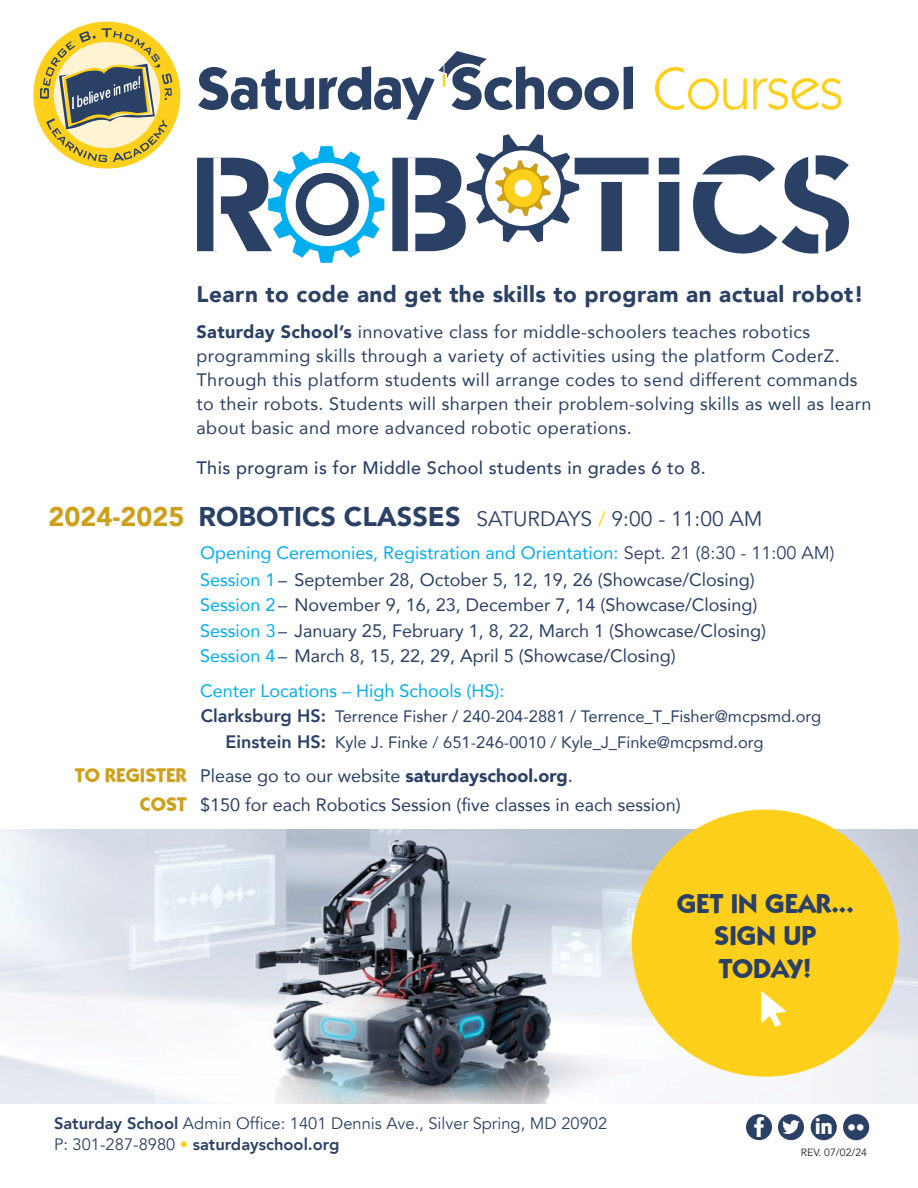
<style>
.page{position:relative;width:918px;height:1188px;background:#fff}
.page>*{position:absolute;margin:0;border:0;box-sizing:border-box;transform-origin:0 0}
.t1{font:700 60px "ITC Kabel Std";color:#2b4065}
.t2{font:700 27px/32.4px "ITC Kabel Std";color:#2b4065;text-align:center}
.t3{font:900 26.25px "Avenir";color:#fff}
.t4{font:800 24.3px "Barlow";color:#fff}
.t5{font:900 22.5px "Avenir";letter-spacing:.02em;color:#2b4065}
.t6{font:800 21.3px "Barlow";color:#fff}
.t7{font:21px "Avenir";color:#2b4065}
.t8{font:18px/25.5px "Avenir";color:#2b4065}
.t9{font:18px/24px "Avenir";letter-spacing:.02em;color:#2b4065}
.t10{font:18px "Avenir";color:#00aeef}
.t11{font:500 18px "Avenir";letter-spacing:.02em;color:#2b4065}
.t12{font:16.5px "Avenir";color:#2b4065}
.t13{font:16.5px "Avenir";color:#2b4065}
.t14{font:800 16.5px "Avenir";color:#2b4065}
.t15{font:10.5px "Avenir";color:#231f20}
.s1{font-weight:400;color:#fed01c}
.s2{font-weight:900}
.s3{font-weight:900;font-size:27px;color:#ce9f18}
.s4{font-weight:900;font-size:27px}
.s5{color:#fed01c}
.s6{color:#2b4065}
.s7{color:#00aeef}
.s8{font-weight:800;font-size:18px}
.s9{font-style:inherit}
.s10{font-family:"ITC Kabel Std";font-weight:700;font-size:19.5px;color:#ce9f18}
.s11{font-weight:800}
.s12{font-weight:400}
</style>
<div class="page">
<img style="left:0;top:829px;width:918px;height:274px">
<div style="left:778px;top:1114px;width:26px;height:26px;background:#2b4065;border-radius:50%"></div>
<div style="left:746px;top:1114px;width:26px;height:26px;background:#2b4065;border-radius:50%"></div>
<div style="left:811px;top:1114px;width:26px;height:26px;background:#2b4065;border-radius:50%"></div>
<div style="left:843px;top:1114px;width:26px;height:26px;background:#2b4065;border-radius:50%"></div>
<svg style="left:782px;top:1120px;width:18px;height:14px"></svg>
<div style="left:632px;top:810px;width:267px;height:267px;background:#fed01c;border-radius:50%"></div>
<svg style="left:761px;top:991px;width:26px;height:36px"></svg>
<svg style="left:438px;top:51px;width:49px;height:36px"></svg>
<svg style="left:197px;top:146px;width:187px;height:117px"></svg>
<svg style="left:392px;top:134px;width:457px;height:120px"></svg>
<div style="left:213px;top:158px;width:8px;height:93px;background:#fff"></div>
<div style="left:408px;top:158px;width:7px;height:93px;background:#fff"></div>
<div style="left:575px;top:174px;width:167px;height:8px;background:#fff"></div>
<div style="left:808px;top:155px;width:8px;height:31px;background:#fff"></div>
<div style="left:818px;top:231px;width:8px;height:23px;background:#fff"></div>
<div style="left:33px;top:22px;width:147px;height:147px;background:#fed01c;border-radius:50%"></div>
<svg style="left:40px;top:28px;width:132px;height:134px"></svg>
<p class="t1" style="left:197px;top:52px;width:648px">Saturday School <span class="s1">Courses</span></p>
<p class="t5" style="left:197px;top:274px;width:669px">Learn to code and get the skills to program an actual robot!</p>
<p class="t9" style="left:197px;top:319px;width:676px"><span class="s2">Saturday School’s</span> innovative class for middle-schoolers teaches robotics programming skills through a variety of activities using the platform CoderZ.<br>Through this platform students will arrange codes to send different commands to their robots. Students will sharpen their problem-solving skills as well as learn about basic and more advanced robotic operations.</p>
<p class="t11" style="left:197px;top:452px;width:511px">This program is for Middle School students in grades 6 to 8.</p>
<p class="t7" style="left:49px;top:506px;width:716px"><span class="s3">2024-2025</span> <span class="s4">ROBOTICS CLASSES</span> SATURDAYS <span class="s5">/</span> 9:00 - 11:00 AM</p>
<p class="t10" style="left:200px;top:538px;width:636px">Opening Ceremonies, Registration and Orientation: <span class="s6">Sept. 21 (8:30 - 11:00 AM)</span></p>
<p class="t8" style="left:200px;top:566px;width:559px"><span class="s7">Session 1</span> – September 28, October 5, 12, 19, 26 (Showcase/Closing)<br><span class="s7">Session 2</span> – November 9, 16, 23, December 7, 14 (Showcase/Closing)</p>
<p class="t8" style="left:200px;top:617px;width:568px"><span class="s7">Session 3</span>– January 25, February 1, 8, 22, March 1 (Showcase/Closing)<br><span class="s7">Session 4</span> – March 8, 15, 22, 29, April 5 (Showcase/Closing)</p>
<p class="t10" style="left:200px;top:676px;width:306px">Center Locations – High Schools (HS):</p>
<p class="t12" style="left:201px;top:703px;width:622px"><span class="s8">Clarksburg HS:</span> Terrence Fisher / 240-204-2881 / Terrence_T_Fisher@mcpsmd.org</p>
<p class="t12" style="left:225px;top:729px;width:539px"><span class="s8">Einstein HS:</span> Kyle J. Finke <span class="s9">/</span> 651-246-0010 <span class="s9">/</span> Kyle_J_Finke@mcpsmd.org</p>
<p class="t8" style="left:75px;top:763px;width:499px"><span class="s10">TO REGISTER</span> Please go to our website <span class="s2">saturdayschool.org</span>.</p>
<p class="t8" style="left:140px;top:791px;width:542px"><span class="s10">COST</span> $150 for each Robotics Session (five classes in each session)</p>
<p class="t2" style="left:677px;top:887px;width:179px">GET IN GEAR...<br>SIGN UP<br>TODAY!</p>
<p class="t13" style="left:54px;top:1114px;width:555px"><span class="s11">Saturday School</span> Admin Office: 1401 Dennis Ave., Silver Spring, MD 20902</p>
<p class="t3" style="left:754px;top:1106px;width:11px">f</p>
<p class="t6" style="left:815px;top:1111px;width:19px">in</p>
<p class="t4" style="left:848px;top:1107px;width:18px">• •</p>
<p class="t14" style="left:54px;top:1132px;width:287px"><span class="s12">P: 301-287-8980</span> <span class="s1">•</span> saturdayschool.org</p>
<p class="t15" style="left:801px;top:1147px;width:68px">REV. 07/02/24</p>
</div>
